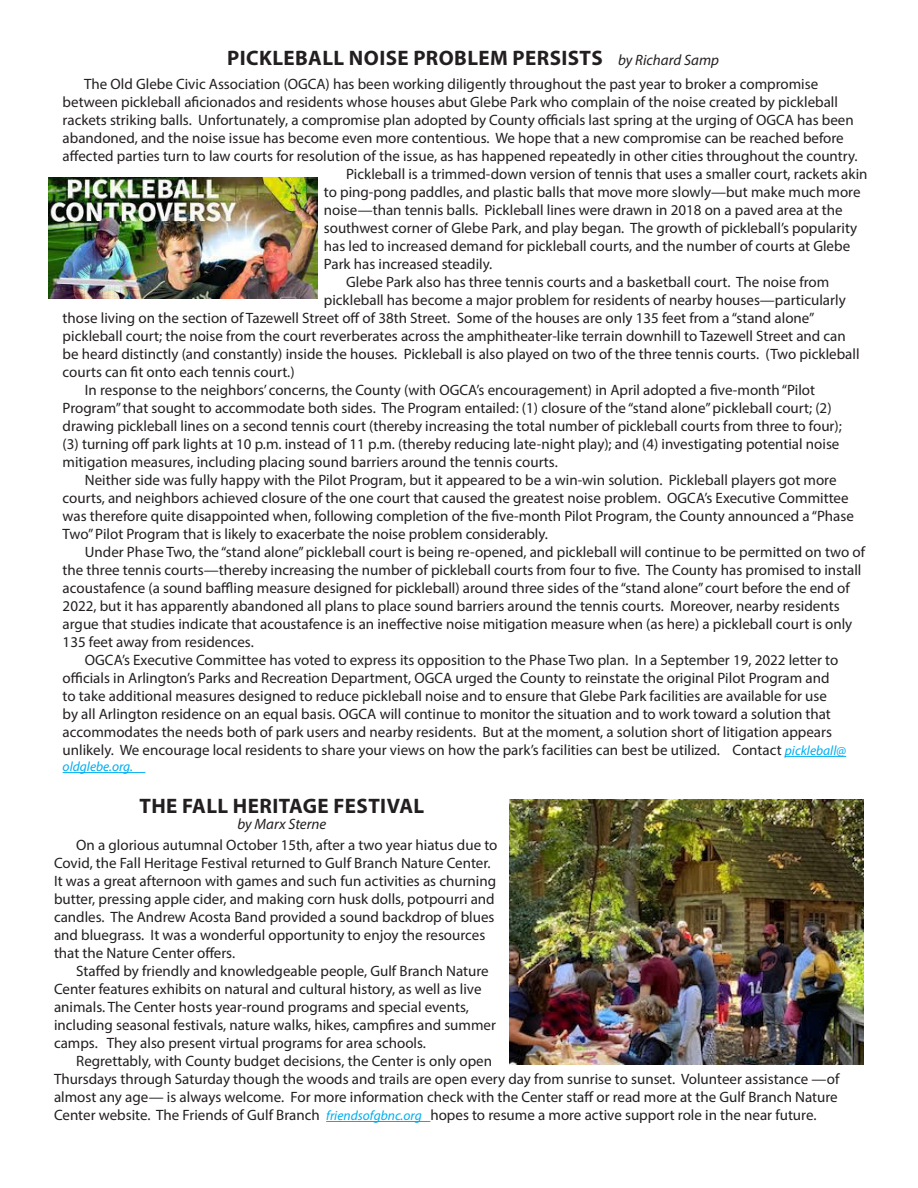
<style>
.page{position:relative;width:918px;height:1188px;background:#fff}
.page>*{position:absolute;margin:0;border:0;box-sizing:border-box;transform-origin:0 0}
.STORY_HEADING{font:700 21px "Myriad Pro";letter-spacing:.02em;color:#231f20}
.t1{font:15px/18px "Myriad Pro";color:#231f20}
.author{font:italic 15px "Myriad Pro";color:#231f20}
.t2{font:italic 13.5px "Myriad Pro";color:#00aeef}
.s1{font-weight:400;font-style:italic;font-size:15px}
.s2{font-style:italic;font-size:13.5px;color:#00aeef}
</style>
<div class="page">
<img style="left:49px;top:177px;width:268px;height:121px">
<hr style="left:785px;top:756px;width:61px;height:1px;background:#00aeef">
<hr style="left:63px;top:772px;width:82px;height:1px;background:#00aeef">
<img style="left:510px;top:799px;width:354px;height:266px">
<hr style="left:326px;top:1121px;width:104px;height:1px;background:#00aeef">
<p class="STORY_HEADING" style="left:227px;top:45px;width:493px">PICKLEBALL NOISE PROBLEM PERSISTS <span class="s1">by Richard Samp</span></p>
<p class="t1" style="left:63px;top:75px;width:797px;text-indent:22px">The Old Glebe Civic Association (OGCA) has been working diligently throughout the past year to broker a compromise between pickleball aficionados and residents whose houses abut Glebe Park who complain of the noise created by pickleball rackets striking balls. Unfortunately, a compromise plan adopted by County officials last spring at the urging of OGCA has been abandoned, and the noise issue has become even more contentious. We hope that a new compromise can be reached before affected parties turn to law courts for resolution of the issue, as has happened repeatedly in other cities throughout the country.</p>
<p class="t1" style="left:324px;top:165px;width:545px;text-indent:22px">Pickleball is a trimmed-down version of tennis that uses a smaller court, rackets akin to ping-pong paddles, and plastic balls that move more slowly—but make much more noise—than tennis balls. Pickleball lines were drawn in 2018 on a paved area at the southwest corner of Glebe Park, and play began. The growth of pickleball’s popularity has led to increased demand for pickleball courts, and the number of courts at Glebe Park has increased steadily.</p>
<p class="t1" style="left:346px;top:273px;width:485px">Glebe Park also has three tennis courts and a basketball court. The noise from</p>
<p class="t1" style="left:324px;top:291px;width:523px">pickleball has become a major problem for residents of nearby houses—particularly</p>
<p class="t1" style="left:63px;top:309px;width:753px">those living on the section of Tazewell Street off of 38th Street. Some of the houses are only 135 feet from a “stand alone”</p>
<p class="t1" style="left:63px;top:327px;width:785px">pickleball court; the noise from the court reverberates across the amphitheater-like terrain downhill to Tazewell Street and can</p>
<p class="t1" style="left:63px;top:345px;width:798px">be heard distinctly (and constantly) inside the houses. Pickleball is also played on two of the three tennis courts. (Two pickleball</p>
<p class="t1" style="left:63px;top:363px;width:234px">courts can fit onto each tennis court.)</p>
<p class="t1" style="left:63px;top:381px;width:781px;text-indent:22px">In response to the neighbors’ concerns, the County (with OGCA’s encouragement) in April adopted a five-month “Pilot Program” that sought to accommodate both sides. The Program entailed: (1) closure of the “stand alone” pickleball court; (2) drawing pickleball lines on a second tennis court (thereby increasing the total number of pickleball courts from three to four); (3) turning off park lights at 10 p.m. instead of 11 p.m. (thereby reducing late-night play); and (4) investigating potential noise mitigation measures, including placing sound barriers around the tennis courts.</p>
<p class="t1" style="left:63px;top:471px;width:793px;text-indent:22px">Neither side was fully happy with the Pilot Program, but it appeared to be a win-win solution. Pickleball players got more courts, and neighbors achieved closure of the one court that caused the greatest noise problem. OGCA’s Executive Committee was therefore quite disappointed when, following completion of the five-month Pilot Program, the County announced a “Phase Two” Pilot Program that is likely to exacerbate the noise problem considerably.</p>
<p class="t1" style="left:63px;top:543px;width:804px;text-indent:22px">Under Phase Two, the “stand alone” pickleball court is being re-opened, and pickleball will continue to be permitted on two of the three tennis courts—thereby increasing the number of pickleball courts from four to five. The County has promised to install acoustafence (a sound baffling measure designed for pickleball) around three sides of the “stand alone” court before the end of 2022, but it has apparently abandoned all plans to place sound barriers around the tennis courts. Moreover, nearby residents argue that studies indicate that acoustafence is an ineffective noise mitigation measure when (as here) a pickleball court is only 135 feet away from residences.</p>
<p class="t1" style="left:63px;top:651px;width:785px;text-indent:22px">OGCA’s Executive Committee has voted to express its opposition to the Phase Two plan. In a September 19, 2022 letter to officials in Arlington’s Parks and Recreation Department, OGCA urged the County to reinstate the original Pilot Program and to take additional measures designed to reduce pickleball noise and to ensure that Glebe Park facilities are available for use by all Arlington residence on an equal basis. OGCA will continue to monitor the situation and to work toward a solution that accommodates the needs both of park users and nearby residents. But at the moment, a solution short of litigation appears unlikely. We encourage local residents to share your views on how the park’s facilities can best be utilized. Contact <span class="s2">pickleball@</span></p>
<p class="t2" style="left:63px;top:758px;width:72px">oldglebe.org.</p>
<p class="STORY_HEADING" style="left:139px;top:792px;width:286px">THE FALL HERITAGE FESTIVAL</p>
<p class="author" style="left:237px;top:814px;width:90px">by Marx Sterne</p>
<p class="t1" style="left:54px;top:836px;width:445px;text-indent:22px">On a glorious autumnal October 15th, after a two year hiatus due to Covid, the Fall Heritage Festival returned to Gulf Branch Nature Center.<br>It was a great afternoon with games and such fun activities as churning butter, pressing apple cider, and making corn husk dolls, potpourri and candles. The Andrew Acosta Band provided a sound backdrop of blues and bluegrass. It was a wonderful opportunity to enjoy the resources that the Nature Center offers.</p>
<p class="t1" style="left:54px;top:962px;width:443px;text-indent:22px">Staffed by friendly and knowledgeable people, Gulf Branch Nature Center features exhibits on natural and cultural history, as well as live animals. The Center hosts year-round programs and special events, including seasonal festivals, nature walks, hikes, campfires and summer camps. They also present virtual programs for area schools.</p>
<p class="t1" style="left:54px;top:1052px;width:787px;text-indent:22px">Regrettably, with County budget decisions, the Center is only open<br>Thursdays through Saturday though the woods and trails are open every day from sunrise to sunset. Volunteer assistance —of almost any age— is always welcome. For more information check with the Center staff or read more at the Gulf Branch Nature Center website. The Friends of Gulf Branch <span class="s2">friendsofgbnc.org</span> hopes to resume a more active support role in the near future.</p>
</div>
